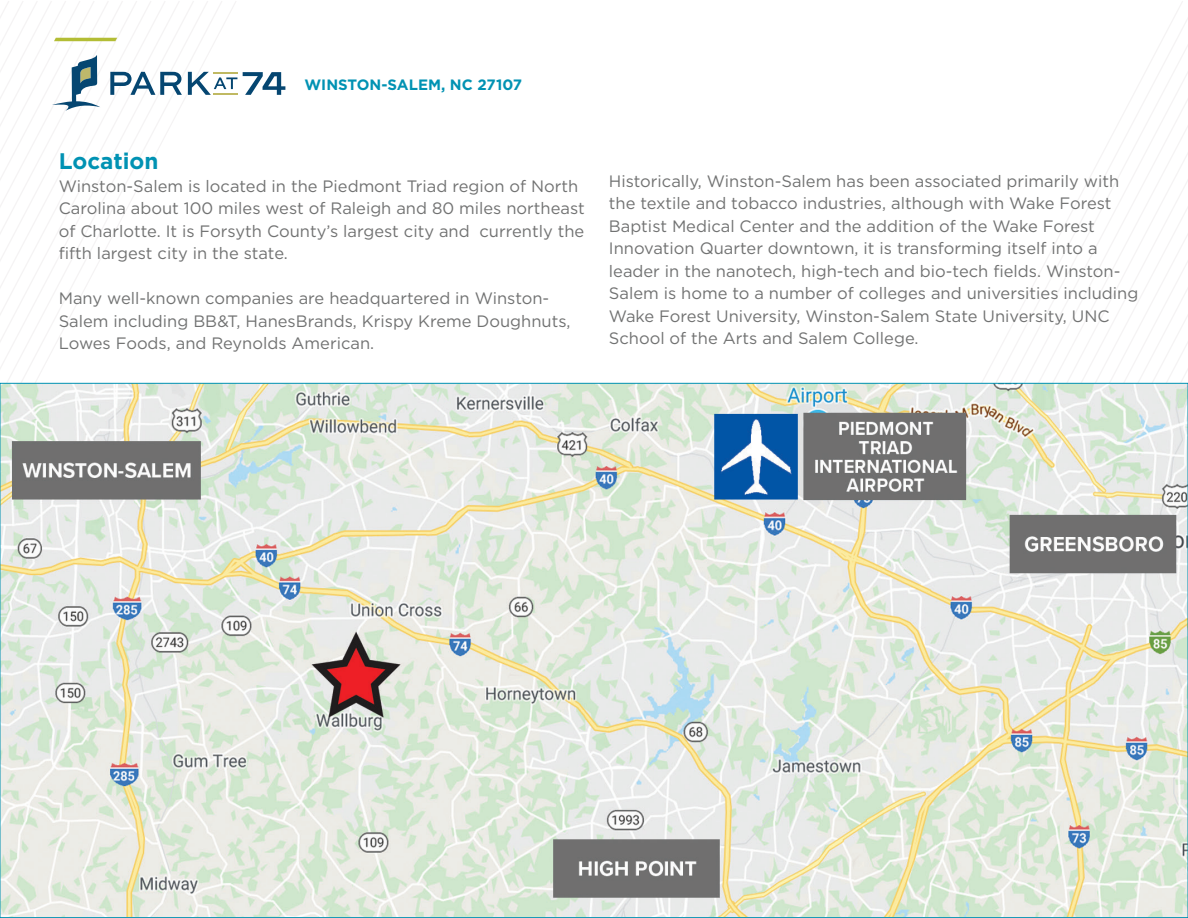
<style>
.page{position:relative;width:1188px;height:918px;background:#fff}
.page>*{position:absolute;margin:0;border:0;box-sizing:border-box;transform-origin:0 0}
.t1{font:700 22.5px "Gotham";color:#0092b3}
.t2{font:16.5px/22.5px "Gotham";color:#717272}
.t3{font:700 15px "Gotham";color:#0092b3}
</style>
<div class="page">
<svg style="left:0;top:1px;width:237px;height:382px"></svg>
<svg style="left:54px;top:38px;width:63px;height:3px"></svg>
<svg style="left:699px;top:1px;width:489px;height:382px"></svg>
<img style="left:2px;top:385px;width:1184px;height:531px">
<svg style="left:52px;top:55px;width:48px;height:56px"></svg>
<svg style="left:110px;top:72px;width:72px;height:23px"></svg>
<svg style="left:188px;top:72px;width:97px;height:23px"></svg>
<hr style="left:213px;top:93px;width:25px;height:2px;background:#c0b962">
<p class="t3" style="left:304px;top:75px;width:219px">WINSTON-SALEM, NC 27107</p>
<p class="t1" style="left:59px;top:146px;width:101px">Location</p>
<p class="t2" style="left:59px;top:174px;width:528px">Winston-Salem is located in the Piedmont Triad region of North Carolina about 100 miles west of Raleigh and 80 miles northeast of Charlotte. It is Forsyth County’s largest city and currently the fifth largest city in the state.</p>
<p class="t2" style="left:59px;top:287px;width:513px">Many well-known companies are headquartered in Winston-<br>Salem including BB&amp;T, HanesBrands, Krispy Kreme Doughnuts,<br>Lowes Foods, and Reynolds American.</p>
<p class="t2" style="left:609px;top:170px;width:531px">Historically, Winston-Salem has been associated primarily with the textile and tobacco industries, although with Wake Forest Baptist Medical Center and the addition of the Wake Forest Innovation Quarter downtown, it is transforming itself into a leader in the nanotech, high-tech and bio-tech fields. Winston-Salem is home to a number of colleges and universities including Wake Forest University, Winston-Salem State University, UNC School of the Arts and Salem College.</p>
</div>
